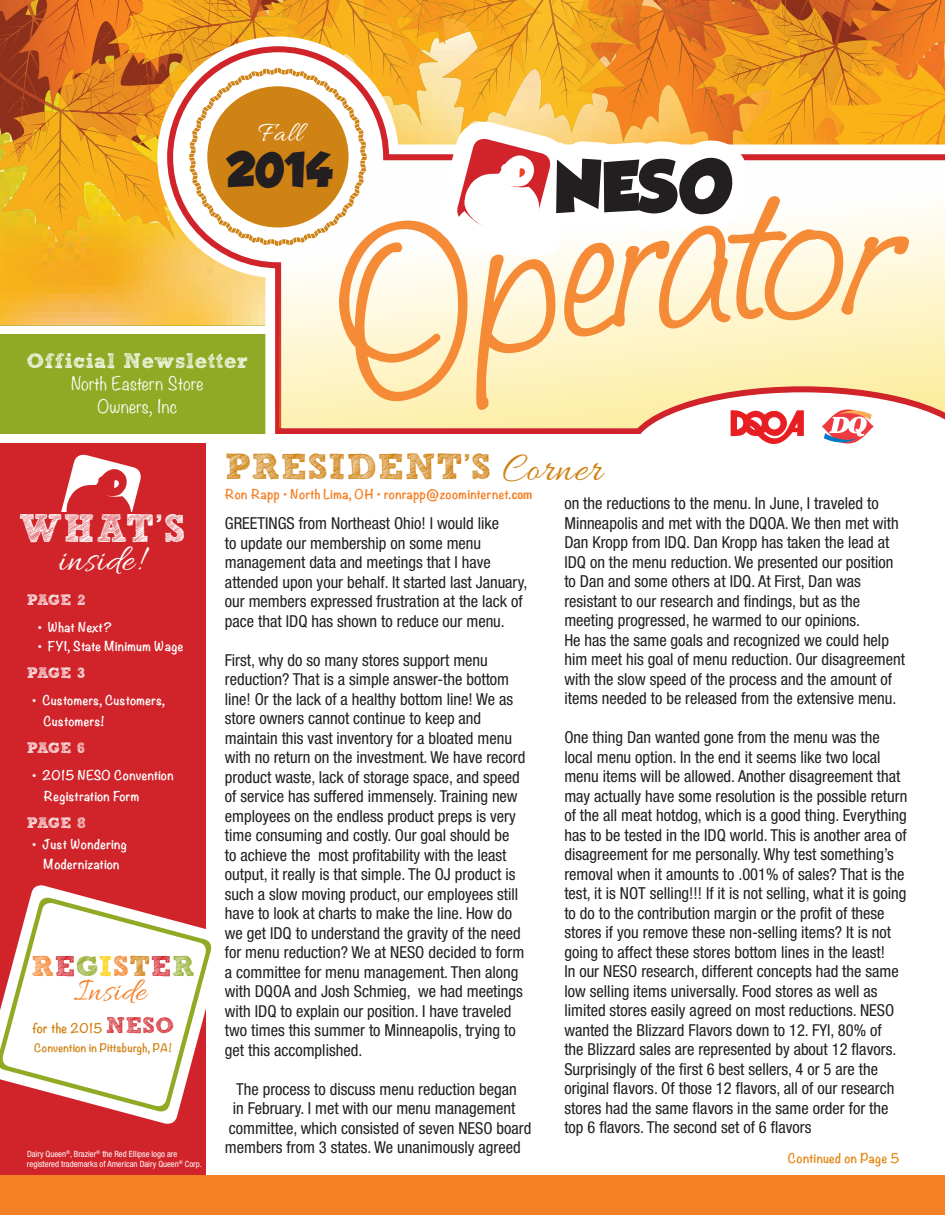
<style>
.page{position:relative;width:945px;height:1215px;background:#fff}
.page>*{position:absolute;margin:0;border:0;box-sizing:border-box;transform-origin:0 0}
.t1{font:64.5px "GROBOLD";color:#231f20}
.t2{font:42.9px "GROBOLD";color:#231f20}
.t3{font:39.45px "Sketch Rockwell";color:#fff}
.t4{font:38.25px "Allura";letter-spacing:.025em;color:#fff}
.t5{font:36px "Sketch Rockwell";letter-spacing:.025em;color:#d08315}
.t6{font:33.15px "Allura";letter-spacing:.025em;color:#f48026}
.t7{font:28.5px "Sketch Rockwell";letter-spacing:.025em;color:#f48026}
.t8{font:28.5px "Allura";color:#fff}
.t9{font:21px "Sketch Rockwell";letter-spacing:.025em;color:#fff}
.t10{font:condensed 16.5px/19.5px "Helvetica Neue LT Pro";color:#231f20}
.t11{font:300 16.5px/22.5px "Noteworthy";letter-spacing:.025em;color:#fff;text-align:center}
.t12{font:15px "Sketch Rockwell";letter-spacing:.025em;color:#fff}
.t13{font:700 12px/21px "Noteworthy";letter-spacing:.025em;color:#fff}
.t14{font:700 12px "Noteworthy";letter-spacing:.025em;color:#f48026}
.t15{font:700 12px "Noteworthy";letter-spacing:.025em;color:#e68a1b}
.t16{font:700 12px "Noteworthy";letter-spacing:.025em;color:#d08315}
.t17{font:700 12px "Noteworthy";letter-spacing:.005em;color:#fff}
.t18{font:700 10.5px "Noteworthy";letter-spacing:.025em;color:#d08315}
.t19{font:condensed 8.7px/10.5px "Helvetica Neue LT Pro";color:#fff}
.s1{font-family:"Sketch Rockwell";font-weight:400;font-size:15px}
.s2{color:#d1232a}
.s3{color:#91aa26}
.s4{color:#fbd109}
.s5{color:#d08315}
.s6{font-family:"Sketch Rockwell";font-weight:400;font-size:22.5px;color:#d1232a}
.s7{font-family:"Allura";font-size:42px}
.s8{font-family:"Helvetica Neue";font-stretch:condensed}
</style>
<div class="page">
<div style="left:0;top:335px;width:291px;height:99px;background:#91aa26"></div>
<svg style="left:164px;top:294px;width:463px;height:140px"></svg>
<svg style="left:279px;top:294px;width:666px;height:134px;background:#fcefc1"></svg>
<svg style="left:416px;top:411px;width:176px;height:23px;background:#f2bc8c"></svg>
<svg style="left:338px;top:294px;width:571px;height:117px;background:#fce3af"></svg>
<svg style="left:0;top:0;width:945px;height:294px"></svg>
<div style="left:0;top:443px;width:205px;height:772px;background:#d1232a"></div>
<svg style="left:61px;top:454px;width:80px;height:58px"></svg>
<svg style="left:30px;top:883px;width:176px;height:243px"></svg>
<svg style="left:0;top:896px;width:212px;height:218px"></svg>
<svg style="left:1px;top:901px;width:207px;height:207px;background:#f1dbd3"></svg>
<div style="left:0;top:1175px;width:945px;height:40px;background:#f48026"></div>
<svg style="left:627px;top:386px;width:318px;height:58px"></svg>
<h3 class="t8" style="left:258px;top:117px;width:45px">Fall</h3>
<h2 class="t2" style="left:226px;top:145px;width:108px">2014</h2>
<p class="t9" style="left:27px;top:349px;width:223px">Official Newsletter</p>
<p class="t11" style="left:71px;top:372px;width:133px">North Eastern Store<br>Owners, Inc</p>
<h1 class="t1" style="left:554px;top:148px;width:178px">NESO</h1>
<h3 class="t3" style="left:19px;top:506px;width:168px">WHAT’S</h3>
<h3 class="t4" style="left:58px;top:539px;width:84px">inside!</h3>
<p class="t12" style="left:27px;top:591px;width:60px">Page 2</p>
<p class="t17" style="left:38px;top:616px;width:76px"><span class="s1">•</span> What Next?</p>
<p class="t13" style="left:38px;top:636px;width:147px"><span class="s1">•</span> FYI, State Minimum Wage</p>
<p class="t12" style="left:27px;top:665px;width:60px">Page 3</p>
<p class="t13" style="left:44px;top:690px;width:123px;text-indent:-11px"><span class="s1">•</span> Customers, Customers,<br>Customers!</p>
<p class="t12" style="left:27px;top:740px;width:60px">Page 6</p>
<p class="t13" style="left:44px;top:765px;width:132px;text-indent:-11px"><span class="s1">•</span> 2015 NESO Convention<br>Registration Form</p>
<p class="t12" style="left:27px;top:815px;width:61px">Page 8</p>
<p class="t13" style="left:32px;top:834px;width:96px;line-height:19.5px;text-align:center"><span class="s1">•</span> Just Wondering<br>Modernization</p>
<h3 class="t7" style="left:32px;top:950px;width:165px">R<span class="s2">E</span><span class="s3">G</span><span class="s4">I</span>S<span class="s5">T</span><span class="s2">E</span><span class="s3">R</span></h3>
<h3 class="t6" style="left:74px;top:973px;width:74px">Inside</h3>
<p class="t16" style="left:32px;top:1017px;width:143px">for the 2015 <span class="s6">NESO</span></p>
<p class="t18" style="left:34px;top:1039px;width:139px">Convention in Pittsburgh, PA!</p>
<p class="t19" style="left:27px;top:1148px;width:176px">Dairy Queen<sup>®</sup>, Brazier<sup>®</sup> the Red Ellipse logo are registered trademarks of American Dairy Queen<sup>®</sup> Corp.</p>
<h3 class="t5" style="left:225px;top:447px;width:379px">PRESIDENT’S <span class="s7">Corner</span></h3>
<p class="t10" style="left:225px;top:514px;width:304px">GREETINGS from Northeast Ohio! I would like<br>to update our membership on some menu management data and meetings that I have attended upon your behalf. It started last January, our members expressed frustration at the lack of pace that IDQ has shown to reduce our menu.</p>
<p class="t10" style="left:225px;top:650px;width:302px">First, why do so many stores support menu reduction? That is a simple answer-the bottom line! Or the lack of a healthy bottom line! We as store owners cannot continue to keep and maintain this vast inventory for a bloated menu with no return on the investment. We have record product waste, lack of storage space, and speed of service has suffered immensely. Training new employees on the endless product preps is very time consuming and costly. Our goal should be<br>to achieve the most profitability with the least output, it really is that simple. The OJ product is such a slow moving product, our employees still have to look at charts to make the line. How do we get IDQ to understand the gravity of the need for menu reduction? We at NESO decided to form a committee for menu management. Then along with DQOA and Josh Schmieg, we had meetings with IDQ to explain our position. I have traveled two times this summer to Minneapolis, trying to get this accomplished.</p>
<p class="t10" style="left:236px;top:1079px;width:282px">The process to discuss menu reduction began</p>
<p class="t10" style="left:233px;top:1099px;width:284px">in February. I met with our menu management</p>
<p class="t10" style="left:229px;top:1118px;width:304px">committee, which consisted of seven NESO board</p>
<p class="t10" style="left:225px;top:1138px;width:297px">members from 3 states. We unanimously agreed</p>
<p class="t14" style="left:225px;top:483px;width:309px">Ron Rapp • North Lima, OH • ronrapp@zoominternet.<span class="s8">com</span></p>
<p class="t10" style="left:564px;top:494px;width:342px">on the reductions to the menu. In June, I traveled to Minneapolis and met with the DQOA. We then met with Dan Kropp from IDQ. Dan Kropp has taken the lead at IDQ on the menu reduction. We presented our position to Dan and some others at IDQ. At First, Dan was resistant to our research and findings, but as the meeting progressed, he warmed to our opinions.<br>He has the same goals and recognized we could help him meet his goal of menu reduction. Our disagreement with the slow speed of the process and the amount of items needed to be released from the extensive menu.</p>
<p class="t10" style="left:564px;top:728px;width:345px">One thing Dan wanted gone from the menu was the local menu option. In the end it seems like two local menu items will be allowed. Another disagreement that may actually have some resolution is the possible return of the all meat hotdog, which is a good thing. Everything has to be tested in the IDQ world. This is another area of disagreement for me personally. Why test something’s removal when it amounts to .001% of sales? That is the test, it is NOT selling!!! If it is not selling, what it is going to do to the contribution margin or the profit of these stores if you remove these non-selling items? It is not going to affect these stores bottom lines in the least!<br>In our NESO research, different concepts had the same low selling items universally. Food stores as well as limited stores easily agreed on most reductions. NESO wanted the Blizzard Flavors down to 12. FYI, 80% of<br>the Blizzard sales are represented by about 12 flavors.<br>Surprisingly of the first 6 best sellers, 4 or 5 are the original flavors. Of those 12 flavors, all of our research stores had the same flavors in the same order for the top 6 flavors. The second set of 6 flavors</p>
<p class="t15" style="left:788px;top:1148px;width:113px">Continued on Page 5</p>
</div>
